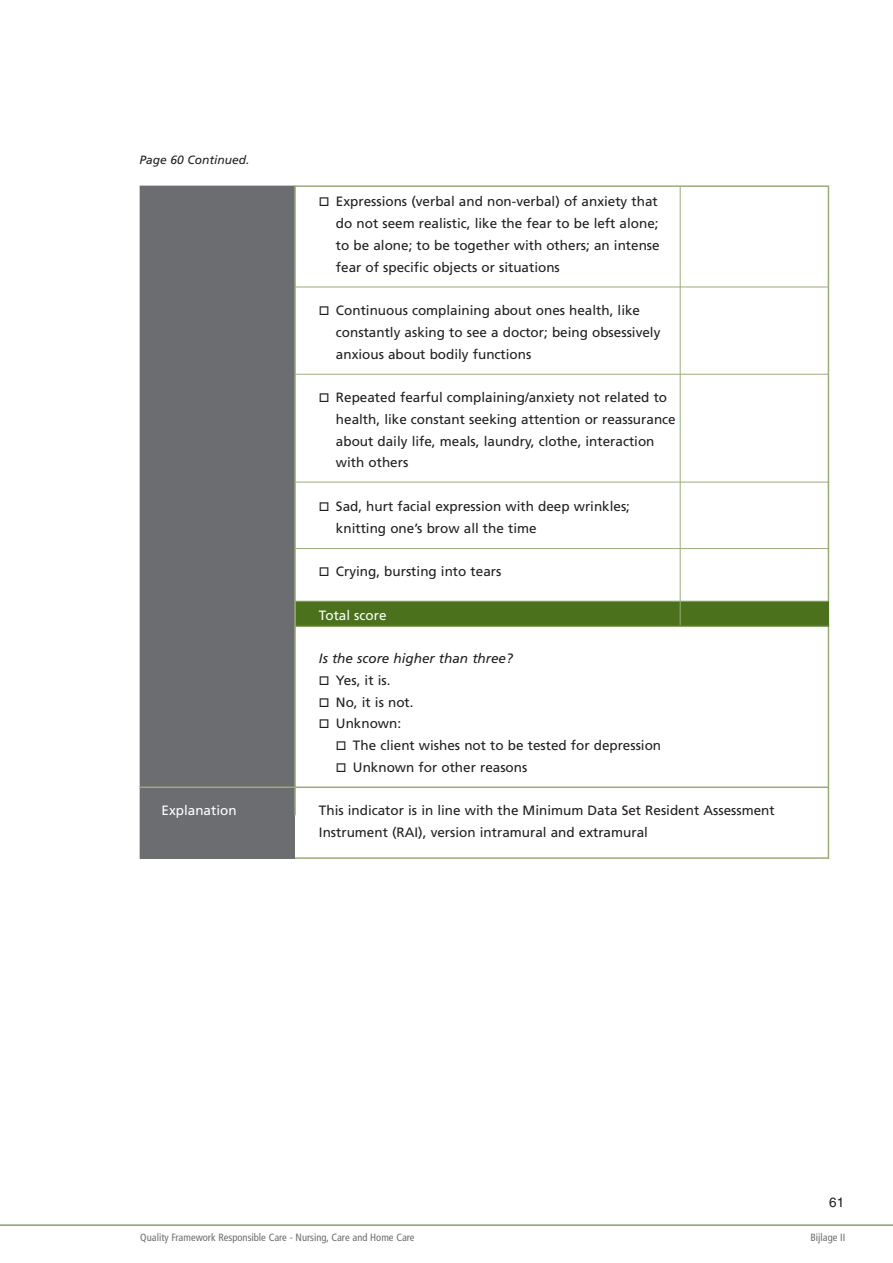
<style>
.page{position:relative;width:893px;height:1263px;background:#fff}
.page>*{position:absolute;margin:0;border:0;box-sizing:border-box;transform-origin:0 0}
.t1{font:13.5px/21.8px "Frutiger";color:#231f20}
.t2{font:italic 13.5px "Frutiger";color:#231f20}
.t3{font:13.5px "Frutiger";color:#fff}
.t4{font:13.5px "Helvetica";color:#231f20}
.t5{font:italic 12px "Frutiger";color:#231f20}
.t6{font:condensed 10.5px "Frutiger";color:#6c6d70}
</style>
<div class="page">
<div style="left:295px;top:601px;width:533px;height:25px;background:#4b711c"></div>
<div style="left:141px;top:186px;width:154px;height:673px;background:#6c6d70"></div>
<hr style="left:294px;top:185px;width:2px;height:630px;background:#99ad79">
<hr style="left:295px;top:287px;width:533px;height:1px;background:#99ad79">
<hr style="left:680px;top:186px;width:1px;height:439px;background:#99ad79">
<hr style="left:295px;top:601px;width:533px;height:1px;background:#99ad79">
<hr style="left:295px;top:626px;width:533px;height:1px;background:#99ad79">
<hr style="left:0;top:1225px;width:893px;height:1px;background:#4b711c">
<hr style="left:139px;top:786px;width:689px;height:2px;background:#99ad79">
<hr style="left:295px;top:374px;width:533px;height:1px;background:#99ad79">
<hr style="left:296px;top:482px;width:533px;height:1px;background:#99ad79">
<hr style="left:296px;top:548px;width:533px;height:1px;background:#99ad79">
<p class="t5" style="left:139px;top:155px;width:112px">Page 60 Continued.</p>
<p class="t1" style="left:336px;top:192px;width:325px;text-indent:-17px">□ Expressions (verbal and non-verbal) of anxiety that do not seem realistic, like the fear to be left alone; to be alone; to be together with others; an intense fear of specific objects or situations</p>
<p class="t1" style="left:336px;top:300px;width:326px;text-indent:-17px">□ Continuous complaining about ones health, like constantly asking to see a doctor; being obsessively anxious about bodily functions</p>
<p class="t1" style="left:336px;top:387px;width:341px;text-indent:-17px">□ Repeated fearful complaining/anxiety not related to health, like constant seeking attention or reassurance about daily life, meals, laundry, clothe, interaction with others</p>
<p class="t1" style="left:336px;top:496px;width:296px;text-indent:-17px">□ Sad, hurt facial expression with deep wrinkles; knitting one’s brow all the time</p>
<p class="t1" style="left:319px;top:561px;width:184px">□ Crying, bursting into tears</p>
<p class="t3" style="left:319px;top:609px;width:69px">Total score</p>
<p class="t2" style="left:319px;top:653px;width:195px">Is the score higher than three?</p>
<p class="t1" style="left:319px;top:670px;width:73px">□ Yes, it is.</p>
<p class="t1" style="left:319px;top:692px;width:96px">□ No, it is not.</p>
<p class="t1" style="left:319px;top:714px;width:84px">□ Unknown:</p>
<p class="t1" style="left:336px;top:735px;width:327px">□ The client wishes not to be tested for depression</p>
<p class="t1" style="left:336px;top:757px;width:193px">□ Unknown for other reasons</p>
<p class="t3" style="left:162px;top:805px;width:77px">Explanation</p>
<p class="t1" style="left:319px;top:801px;width:457px">This indicator is in line with the Minimum Data Set Resident Assessment<br>Instrument (RAI), version intramural and extramural</p>
<p class="t4" style="left:829px;top:1197px;width:17px">61</p>
<p class="t6" style="left:140px;top:1233px;width:276px">Quality Framework Responsible Care - Nursing, Care and Home Care</p>
<p class="t6" style="left:810px;top:1233px;width:36px">Bijlage II</p>
</div>
